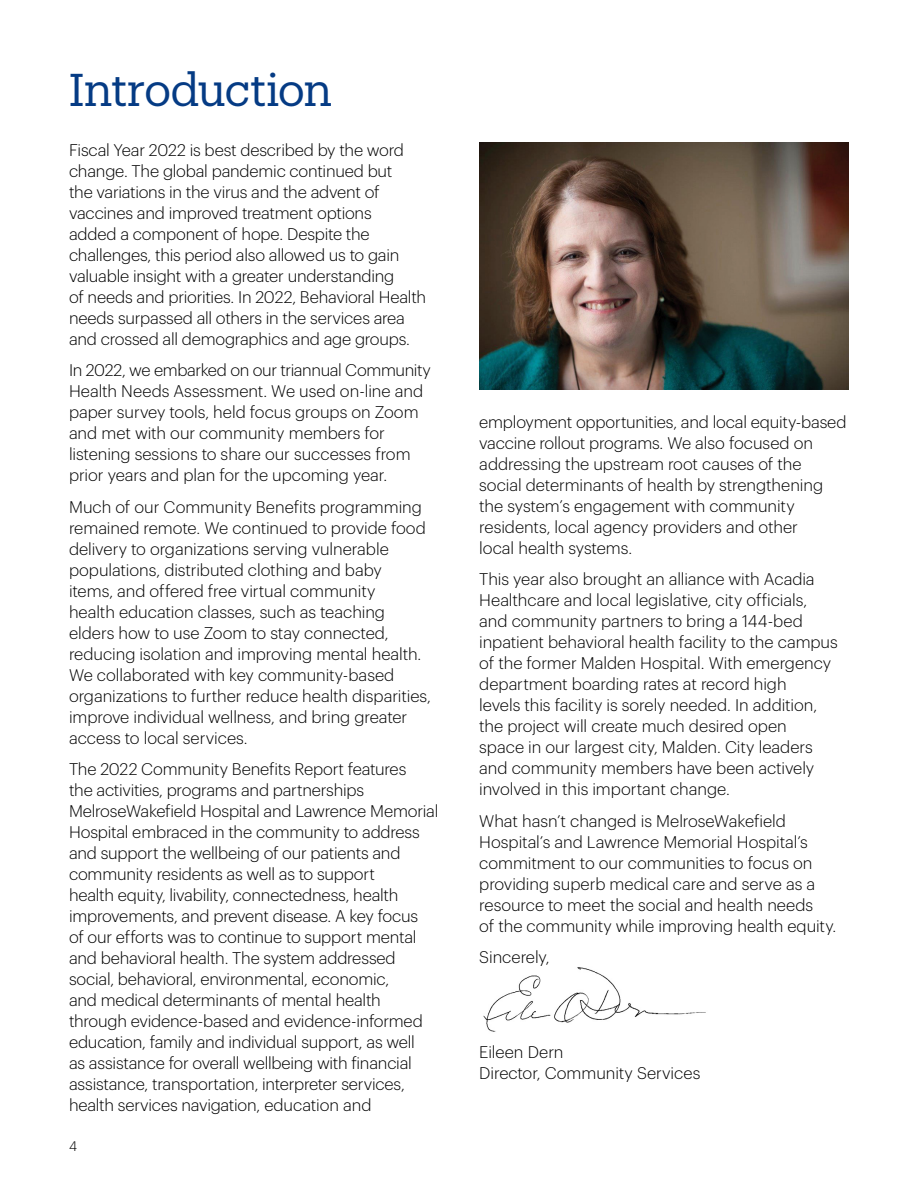
<style>
.page{position:relative;width:918px;height:1188px;background:#fff}
.page>*{position:absolute;margin:0;border:0;box-sizing:border-box;transform-origin:0 0}
.t1{font:45px "Produkt";letter-spacing:-.02em;color:#053b84}
.t2{font:300 16.5px/21px "Graphik";letter-spacing:-.01em;color:#000}
.t3{font:300 13.5px "Graphik";color:#000}
</style>
<div class="page">
<img style="left:483px;top:967px;width:223px;height:65px">
<img style="left:479px;top:142px;width:370px;height:247px">
<h1 class="t1" style="left:69px;top:58px;width:265px">Introduction</h1>
<p class="t2" style="left:69px;top:138px;width:359px">Fiscal Year 2022 is best described by the word change. The global pandemic continued but<br>the variations in the virus and the advent of vaccines and improved treatment options<br>added a component of hope. Despite the challenges, this period also allowed us to gain valuable insight with a greater understanding<br>of needs and priorities. In 2022, Behavioral Health needs surpassed all others in the services area and crossed all demographics and age groups.</p>
<p class="t2" style="left:69px;top:359px;width:363px">In 2022, we embarked on our triannual Community Health Needs Assessment. We used on-line and paper survey tools, held focus groups on Zoom and met with our community members for listening sessions to share our successes from prior years and plan for the upcoming year.</p>
<p class="t2" style="left:69px;top:495px;width:363px">Much of our Community Benefits programming remained remote. We continued to provide food delivery to organizations serving vulnerable populations, distributed clothing and baby<br>items, and offered free virtual community<br>health education classes, such as teaching elders how to use Zoom to stay connected, reducing isolation and improving mental health.<br>We collaborated with key community-based organizations to further reduce health disparities, improve individual wellness, and bring greater access to local services.</p>
<p class="t2" style="left:69px;top:758px;width:371px">The 2022 Community Benefits Report features<br>the activities, programs and partnerships MelroseWakefield Hospital and Lawrence Memorial Hospital embraced in the community to address and support the wellbeing of our patients and community residents as well as to support<br>health equity, livability, connectedness, health improvements, and prevent disease. A key focus<br>of our efforts was to continue to support mental and behavioral health. The system addressed social, behavioral, environmental, economic,<br>and medical determinants of mental health through evidence-based and evidence-informed education, family and individual support, as well<br>as assistance for overall wellbeing with financial assistance, transportation, interpreter services, health services navigation, education and</p>
<p class="t3" style="left:69px;top:1136px;width:10px">4</p>
<p class="t2" style="left:479px;top:410px;width:369px">employment opportunities, and local equity-based vaccine rollout programs. We also focused on addressing the upstream root causes of the social determinants of health by strengthening the system’s engagement with community residents, local agency providers and other<br>local health systems.</p>
<p class="t2" style="left:479px;top:567px;width:360px">This year also brought an alliance with Acadia Healthcare and local legislative, city officials, and community partners to bring a 144-bed inpatient behavioral health facility to the campus of the former Malden Hospital. With emergency department boarding rates at record high<br>levels this facility is sorely needed. In addition, the project will create much desired open<br>space in our largest city, Malden. City leaders and community members have been actively involved in this important change.</p>
<p class="t2" style="left:479px;top:809px;width:359px">What hasn’t changed is MelroseWakefield Hospital’s and Lawrence Memorial Hospital’s commitment to our communities to focus on providing superb medical care and serve as a resource to meet the social and health needs<br>of the community while improving health equity.</p>
<p class="t2" style="left:479px;top:945px;width:72px">Sincerely,</p>
<p class="t2" style="left:479px;top:1040px;width:223px">Eileen Dern<br>Director, Community Services</p>
</div>
